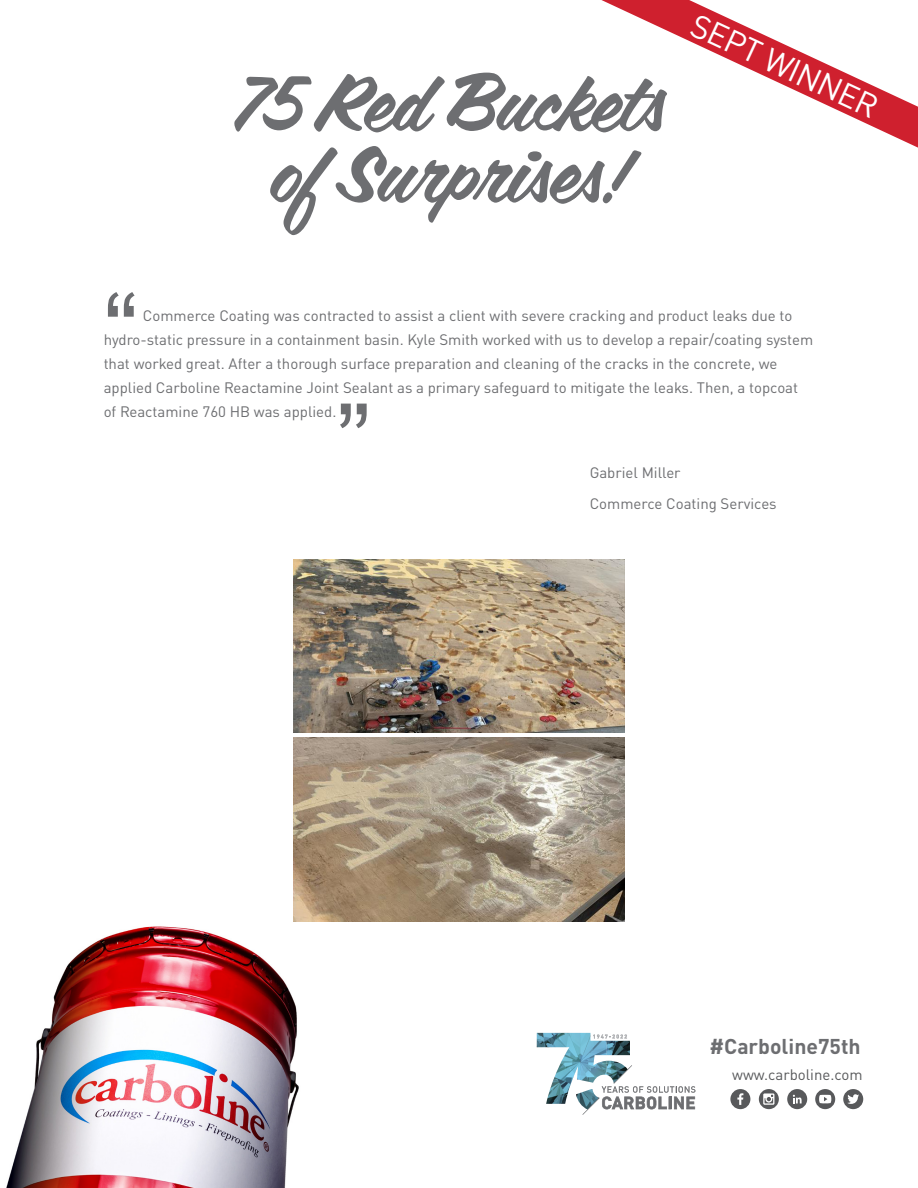
<style>
.page{position:relative;width:918px;height:1188px;background:#fff}
.page>*{position:absolute;margin:0;border:0;box-sizing:border-box;transform-origin:0 0}
.t1{font:105px "Arial";color:#6d6e71}
.t2{font:78.75px/71.4px "Coffee Service";color:#6d6e71;text-align:center}
.t3{font:32.25px "DIN Pro";color:#fff}
.t4{font:700 21.15px "DIN Pro";color:#6d6e71}
.t5{font:15px/24px "DIN Pro";color:#6d6e71}
.t6{font:15px "DIN Pro";color:#58595b}
</style>
<div class="page">
<img style="left:6px;top:892px;width:293px;height:296px">
<img style="left:537px;top:1033px;width:70px;height:71px">
<img style="left:607px;top:1041px;width:23px;height:24px">
<svg style="left:593px;top:1034px;width:34px;height:5px"></svg>
<svg style="left:582px;top:1065px;width:113px;height:50px"></svg>
<div style="left:759px;top:1089px;width:20px;height:20px;background:#58595b;border-radius:50%"></div>
<svg style="left:763px;top:1093px;width:11px;height:12px"></svg>
<div style="left:730px;top:1089px;width:20px;height:20px;background:#58595b;border-radius:50%"></div>
<svg style="left:737px;top:1093px;width:6px;height:12px"></svg>
<div style="left:843px;top:1089px;width:20px;height:20px;background:#58595b;border-radius:50%"></div>
<svg style="left:847px;top:1094px;width:12px;height:10px"></svg>
<div style="left:787px;top:1089px;width:20px;height:20px;background:#58595b;border-radius:50%"></div>
<svg style="left:793px;top:1095px;width:9px;height:8px"></svg>
<svg style="left:815px;top:1089px;width:20px;height:20px"></svg>
<svg style="left:819px;top:1095px;width:12px;height:8px"></svg>
<svg style="left:601px;top:0;width:317px;height:148px"></svg>
<img style="left:293px;top:559px;width:332px;height:174px">
<img style="left:294px;top:737px;width:330px;height:185px">
<h2 class="t2" style="left:233px;top:71px;width:433px">75 Red Buckets of Surprises!</h2>
<h3 class="t3" style="left:704px;top:0;width:204px;rotate:25deg">SEPT WINNER</h3>
<h1 class="t1" style="left:104px;top:263px;width:36px">“</h1>
<p class="t5" style="left:104px;top:302px;width:711px;text-indent:39px">Commerce Coating was contracted to assist a client with severe cracking and product leaks due to hydro-static pressure in a containment basin. Kyle Smith worked with us to develop a repair/coating system that worked great. After a thorough surface preparation and cleaning of the cracks in the concrete, we applied Carboline Reactamine Joint Sealant as a primary safeguard to mitigate the leaks. Then, a topcoat of Reactamine 760 HB was applied.</p>
<h1 class="t1" style="left:336px;top:374px;width:36px">”</h1>
<p class="t5" style="left:590px;top:456px;width:189px;line-height:30.8px">Gabriel Miller<br>Commerce Coating Services</p>
<h3 class="t4" style="left:710px;top:1028px;width:153px">#Carboline75th</h3>
<p class="t6" style="left:732px;top:1063px;width:132px">www.carboline.com</p>
</div>
